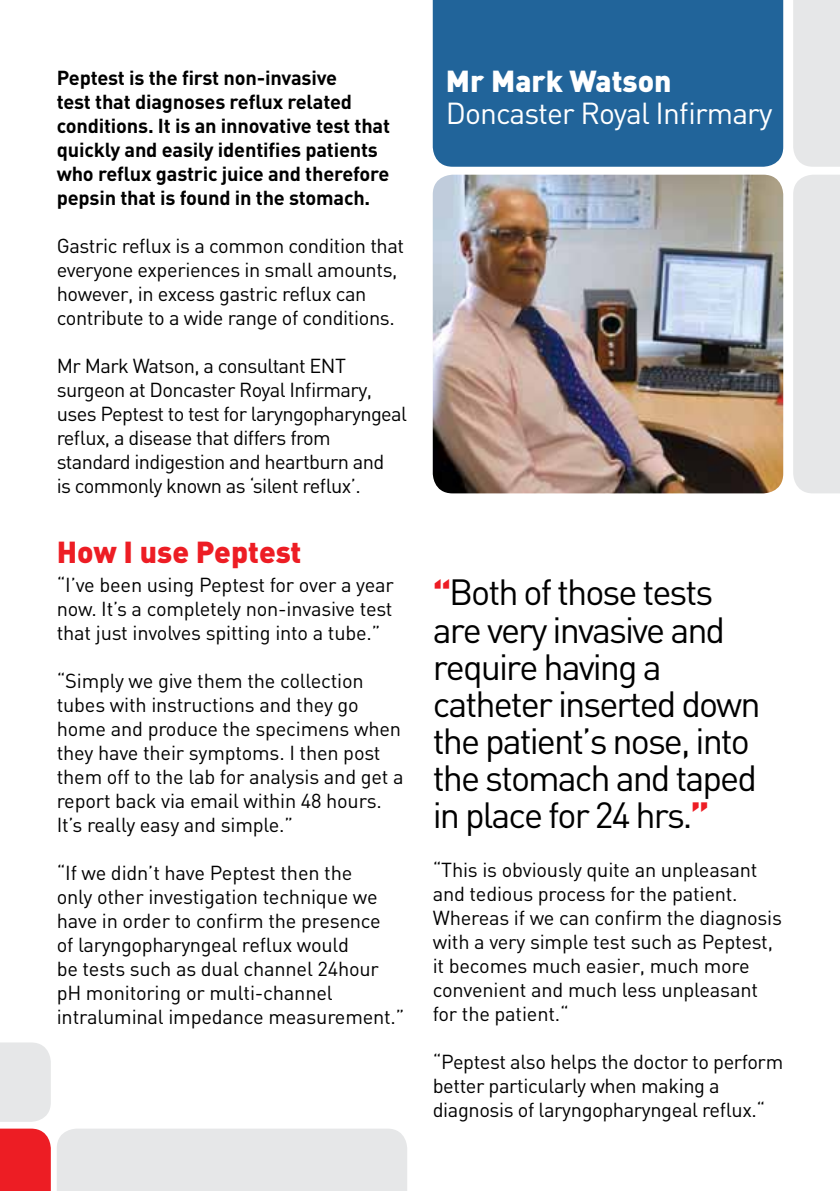
<style>
.page{position:relative;width:840px;height:1191px;background:#fff}
.page>*{position:absolute;margin:0;border:0;box-sizing:border-box;transform-origin:0 0}
.t1{font:36px/37.2px "DIN";letter-spacing:-.055em;color:#000}
.t2{font:30px "DIN";letter-spacing:-.03em;color:#fff}
.t3{font:900 30px "DIN";color:#ed1d24}
.t4{font:900 30px "DIN";color:#fff}
.t5{font:20px/24px "DIN";letter-spacing:-.015em;color:#000}
.t6{font:700 20px/24px "DIN";letter-spacing:-.01em;color:#000}
.s1{font-weight:900;color:#ed1d24}
</style>
<div class="page">
<img style="left:432px;top:175px;width:350px;height:318px">
<div style="left:793px;top:175px;width:46px;height:318px;background:#e6e7e8"></div>
<div style="left:432px;top:0;width:350px;height:167px;background:#21649a"></div>
<div style="left:57px;top:1129px;width:350px;height:62px;background:#e6e7e8"></div>
<div style="left:0;top:1042px;width:51px;height:79px;background:#e6e7e8"></div>
<div style="left:0;top:1128px;width:51px;height:63px;background:#ed1d24"></div>
<div style="left:793px;top:0;width:46px;height:167px;background:#e6e7e8"></div>
<p class="t6" style="left:57px;top:65px;width:335px">Peptest is the first non-invasive<br>test that diagnoses reflux related conditions. It is an innovative test that quickly and easily identifies patients who reflux gastric juice and therefore pepsin that is found in the stomach.</p>
<p class="t5" style="left:57px;top:233px;width:349px">Gastric reflux is a common condition that everyone experiences in small amounts, however, in excess gastric reflux can contribute to a wide range of conditions.</p>
<p class="t5" style="left:57px;top:353px;width:352px">Mr Mark Watson, a consultant ENT surgeon at Doncaster Royal Infirmary, uses Peptest to test for laryngopharyngeal reflux, a disease that differs from standard indigestion and heartburn and<br>is commonly known as ‘silent reflux’.</p>
<h2 class="t3" style="left:57px;top:532px;width:246px">How I use Peptest</h2>
<p class="t5" style="left:57px;top:572px;width:338px;text-align:justify">“I’ve been using Peptest for over a year now. It’s a completely non-invasive test that just involves spitting into a tube.”</p>
<p class="t5" style="left:57px;top:668px;width:348px">“Simply we give them the collection tubes with instructions and they go home and produce the specimens when they have their symptoms. I then post them off to the lab for analysis and get a report back via email within 48 hours.<br>It’s really easy and simple.”</p>
<p class="t5" style="left:57px;top:860px;width:349px">“If we didn’t have Peptest then the<br>only other investigation technique we have in order to confirm the presence<br>of laryngopharyngeal reflux would<br>be tests such as dual channel 24hour pH monitoring or multi-channel intraluminal impedance measurement.”</p>
<h2 class="t4" style="left:445px;top:61px;width:227px">Mr Mark Watson</h2>
<h2 class="t2" style="left:445px;top:95px;width:328px">Doncaster Royal Infirmary</h2>
<h1 class="t1" style="left:432px;top:573px;width:329px"><span class="s1">“</span>Both of those tests are very invasive and require having a catheter inserted down the patient’s nose, into the stomach and taped in place for 24 hrs.<span class="s1">”</span></h1>
<p class="t5" style="left:432px;top:857px;width:350px">“This is obviously quite an unpleasant and tedious process for the patient.<br>Whereas if we can confirm the diagnosis with a very simple test such as Peptest, it becomes much easier, much more convenient and much less unpleasant for the patient.“</p>
<p class="t5" style="left:432px;top:1049px;width:352px">“Peptest also helps the doctor to perform better particularly when making a diagnosis of laryngopharyngeal reflux.“</p>
</div>
